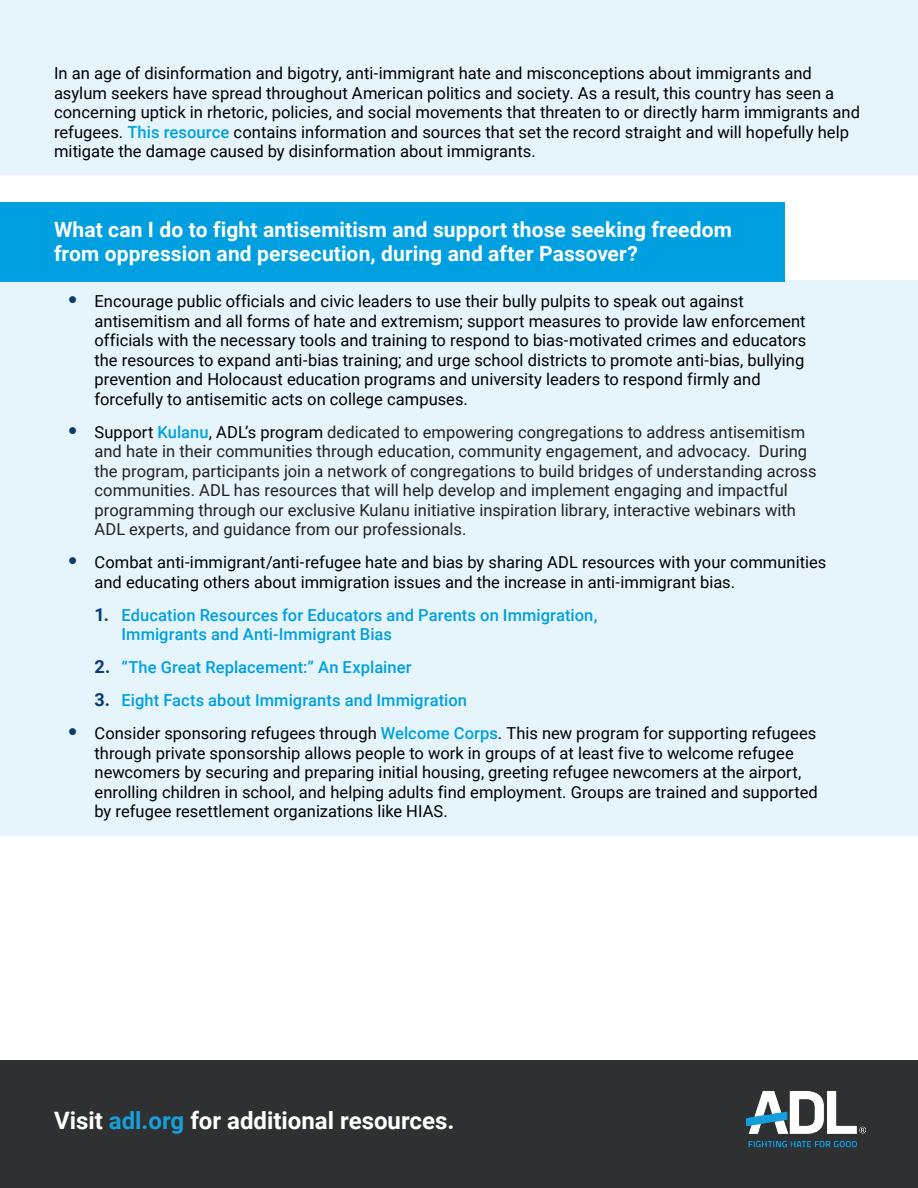
<style>
.page{position:relative;width:918px;height:1188px;background:#fff}
.page>*{position:absolute;margin:0;border:0;box-sizing:border-box;transform-origin:0 0}
.t1{font:700 24px "Roboto";color:#fff}
.t2{font:700 21px/24px "Roboto";letter-spacing:.005em;color:#fff}
.t3{font:16.65px/19.5px "Roboto";color:#000}
.t4{font:16.5px/19.5px "Roboto";color:#000}
.t5{font:16.5px/19.5px "Roboto";color:#222}
.t6{font:500 16.5px/19.5px "Roboto";letter-spacing:.005em;color:#00a0e0}
.s1{font-weight:500;color:#00a0e0}
.s2{font-family:"Arial";font-weight:900;font-size:21px;color:#093c71}
.s3{color:#000}
.s4{font-weight:700;font-size:18px;color:#093c71}
.s5{color:#16a0db}
</style>
<div class="page">
<div style="left:0;top:0;width:918px;height:175px;background:#e6f5fb"></div>
<div style="left:0;top:280px;width:918px;height:556px;background:#e6f5fb"></div>
<div style="left:0;top:202px;width:785px;height:80px;background:#00a0e0"></div>
<div style="left:0;top:1060px;width:918px;height:128px;background:#2f3031"></div>
<img style="left:747px;top:1091px;width:118px;height:57px">
<p class="t3" style="left:54px;top:63px;width:808px">In an age of disinformation and bigotry, anti-immigrant hate and misconceptions about immigrants and asylum seekers have spread throughout American politics and society. As a result, this country has seen a concerning uptick in rhetoric, policies, and social movements that threaten to or directly harm immigrants and refugees. <span class="s1">This resource</span> contains information and sources that set the record straight and will hopefully help mitigate the damage caused by disinformation about immigrants.</p>
<p class="t2" style="left:54px;top:217px;width:680px">What can I do to fight antisemitism and support those seeking freedom from oppression and persecution, during and after Passover?</p>
<p class="t4" style="left:94px;top:291px;width:713px;text-indent:-27px"><span class="s2">•</span> Encourage public officials and civic leaders to use their bully pulpits to speak out against antisemitism and all forms of hate and extremism; support measures to provide law enforcement officials with the necessary tools and training to respond to bias-motivated crimes and educators the resources to expand anti-bias training; and urge school districts to promote anti-bias, bullying prevention and Holocaust education programs and university leaders to respond firmly and forcefully to antisemitic acts on college campuses.</p>
<p class="t5" style="left:94px;top:421px;width:724px;text-indent:-27px"><span class="s2">•</span> <span class="s3">Support</span> <span class="s1">Kulanu</span><span class="s3">, ADL’s program</span> dedicated to empowering congregations to address antisemitism and hate in their communities through education, community engagement, and advocacy. During the program, participants join a network of congregations to build bridges of understanding across communities. ADL has resources that will help develop and implement engaging and impactful programming through our exclusive Kulanu initiative inspiration library, interactive webinars with ADL experts, and guidance from our professionals.</p>
<p class="t4" style="left:94px;top:552px;width:733px;text-indent:-27px"><span class="s2">•</span> Combat anti-immigrant/anti-refugee hate and bias by sharing ADL resources with your communities and educating others about immigration issues and the increase in anti-immigrant bias.</p>
<p class="t6" style="left:122px;top:604px;width:477px;text-indent:-27px"><span class="s4">1.</span> Education Resources for Educators and Parents on Immigration,<br>Immigrants and Anti-Immigrant Bias</p>
<p class="t6" style="left:94px;top:657px;width:319px"><span class="s4">2.</span> “The Great Replacement:” An Explainer</p>
<p class="t6" style="left:94px;top:690px;width:374px"><span class="s4">3.</span> Eight Facts about Immigrants and Immigration</p>
<p class="t4" style="left:95px;top:723px;width:725px;text-indent:-27px"><span class="s2">•</span> Consider sponsoring refugees through <span class="s1">Welcome Corps</span>. This new program for supporting refugees through private sponsorship allows people to work in groups of at least five to welcome refugee newcomers by securing and preparing initial housing, greeting refugee newcomers at the airport, enrolling children in school, and helping adults find employment. Groups are trained and supported by refugee resettlement organizations like HIAS.</p>
<h1 class="t1" style="left:54px;top:1104px;width:402px">Visit <span class="s5">adl.org</span> for additional resources.</h1>
</div>
